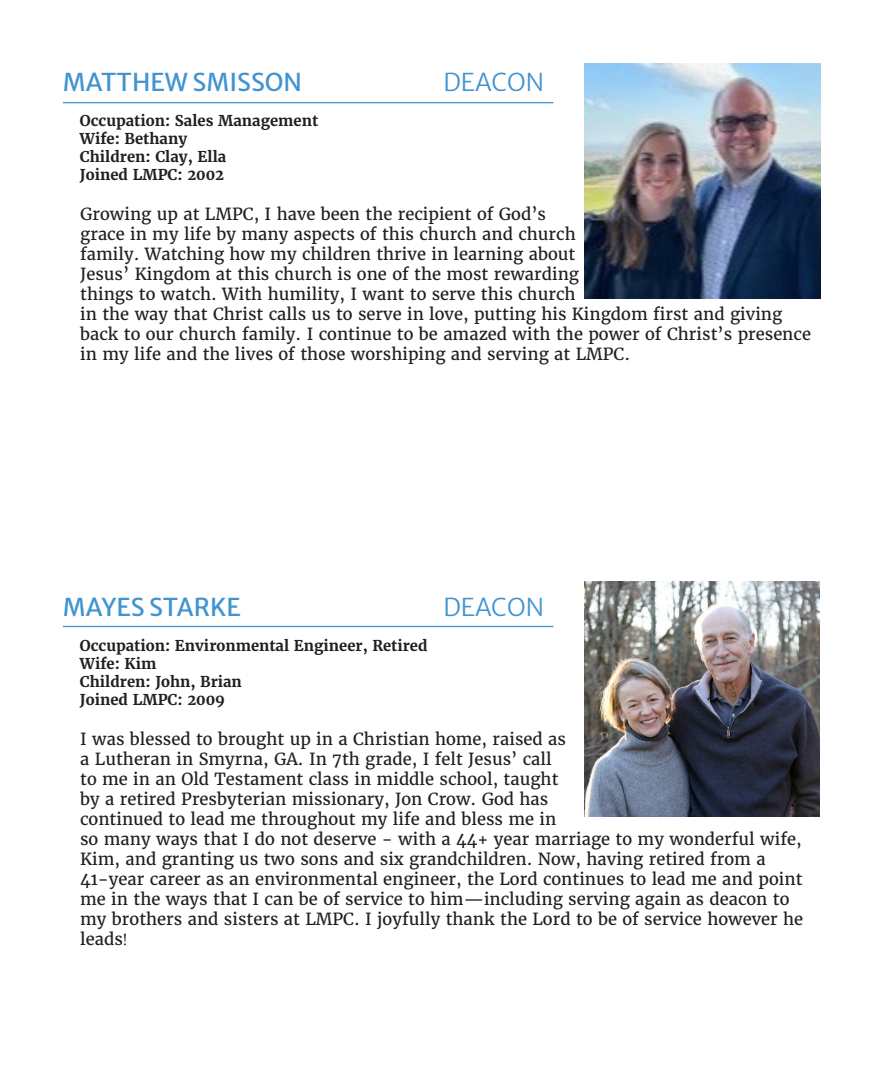
<style>
.page{position:relative;width:883px;height:1072px;background:#fff}
.page>*{position:absolute;margin:0;border:0;box-sizing:border-box;transform-origin:0 0}
.t1{font:24.5px "Merriweather Sans";color:#4194d0}
.t2{font:300 24.5px "Merriweather Sans";color:#4194d0}
.t3{font:16.62px/19.9px "Merriweather";color:#231f20}
.t4{font:700 14.88px "Merriweather";color:#231f20}
.s1{font-family:"Palatino"}
</style>
<div class="page">
<hr style="left:63px;top:102px;width:490px;height:1px;background:#4194d0">
<img style="left:585px;top:63px;width:235px;height:235px">
<hr style="left:63px;top:626px;width:490px;height:1px;background:#4194d0">
<img style="left:585px;top:581px;width:235px;height:235px">
<p class="t1" style="left:63px;top:61px;width:241px">MATTHEW SMISSON</p>
<p class="t2" style="left:443px;top:61px;width:102px">DEACON</p>
<p class="t4" style="left:80px;top:111px;width:240px">Occupation: Sales Management</p>
<p class="t4" style="left:80px;top:129px;width:109px">Wife: Bethany</p>
<p class="t4" style="left:80px;top:147px;width:148px">Children: Clay, Ella</p>
<p class="t4" style="left:80px;top:165px;width:146px">Joined LMPC: 2002</p>
<p class="t3" style="left:80px;top:204px;width:732px">Growing up at LMPC, I have been the recipient of God’s<br>grace in my life by many aspects of this church and church<br>family. Watching how my children thrive in learning about<br>Jesus’ Kingdom at this church is one of the most rewarding<br>things to watch. With humility, I want to serve this church<br>in the way that Christ calls us to serve in love, putting his Kingdom first and giving back to our church family. I continue to be amazed with the power of Christ’s presence in my life and the lives of those worshiping and serving at LMPC.</p>
<p class="t1" style="left:63px;top:586px;width:180px">MAYES STARKE</p>
<p class="t2" style="left:443px;top:586px;width:102px">DEACON</p>
<p class="t4" style="left:80px;top:636px;width:349px">Occupation: Environmental Engineer, Retired</p>
<p class="t4" style="left:80px;top:654px;width:78px">Wife: Kim</p>
<p class="t4" style="left:80px;top:672px;width:163px">Children: John, Brian</p>
<p class="t4" style="left:80px;top:690px;width:147px">Joined LMPC: 2009</p>
<p class="t3" style="left:80px;top:729px;width:725px">I was blessed to brought up in a Christian home, raised as<br>a Lutheran in Smyrna, GA. In 7th grade, I felt Jesus’ call<br>to me in an Old Testament class in middle school, taught<br>by a retired Presbyterian missionary, Jon Crow. God has<br>continued to lead me throughout my life and bless me in<br>so many ways that I do not deserve - with a 44+ year marriage to my wonderful wife, Kim, and granting us two sons and six grandchildren. Now, having retired from a 41-year career as an environmental engineer, the Lord continues to lead me and point me in the ways that I can be of service to him—including serving again as deacon to my brothers and sisters at LMPC. I joyfully thank the Lord to be of service however he leads<span class="s1">!</span></p>
</div>
